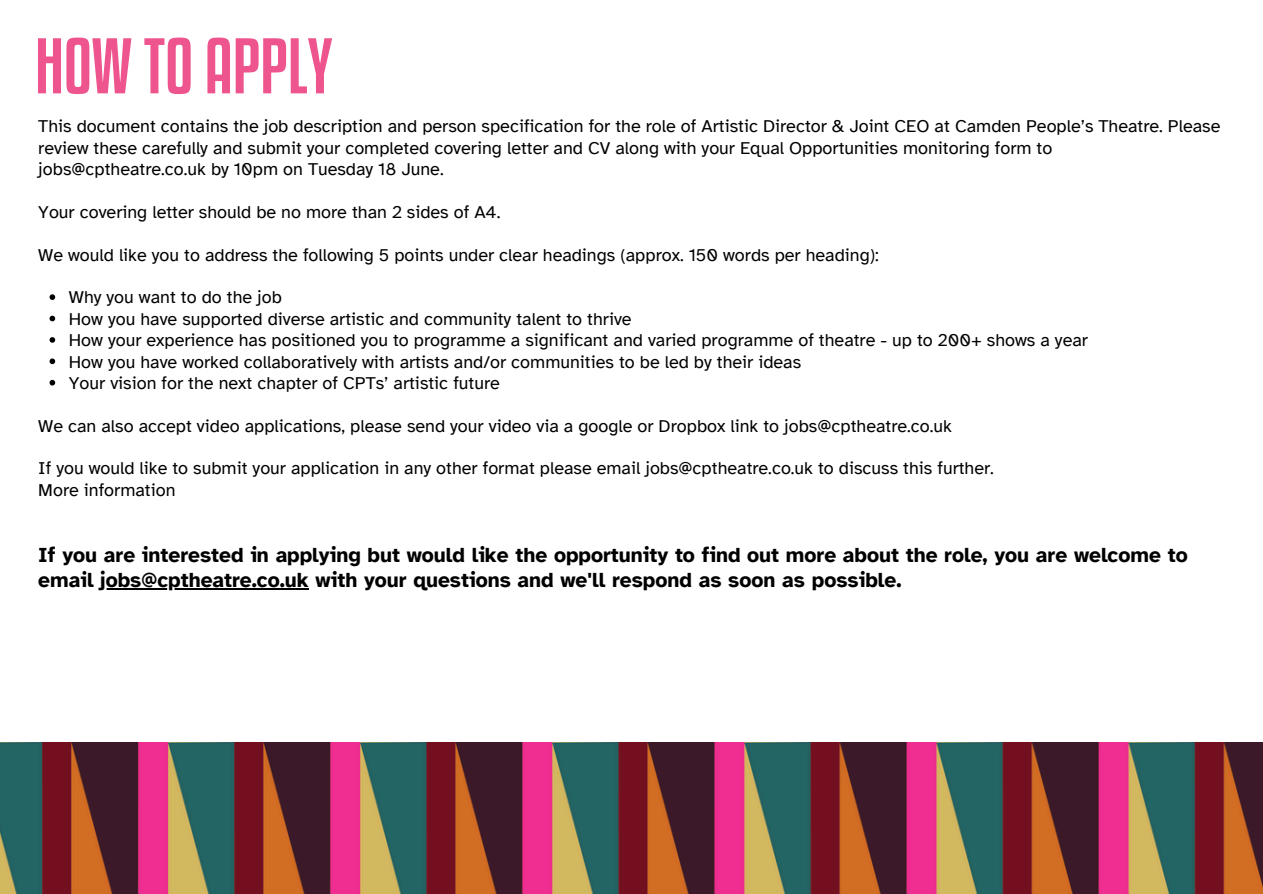
<style>
.page{position:relative;width:1263px;height:894px;background:#fff}
.page>*{position:absolute;margin:0;border:0;box-sizing:border-box;transform-origin:0 0}
.t1{font:69.75px "Kenyan Coffee Rg";color:#ee558e}
.t2{font:700 21px/24.8px "Atkinson Hyperlegible";color:#000}
.t3{font:18px/21.3px "Atkinson Hyperlegible";color:#000}
</style>
<div class="page">
<img style="left:0;top:742px;width:1263px;height:151px">
<svg style="left:50px;top:294px;width:5px;height:6px"></svg>
<svg style="left:50px;top:315px;width:5px;height:6px"></svg>
<svg style="left:50px;top:337px;width:5px;height:5px"></svg>
<svg style="left:50px;top:358px;width:5px;height:6px"></svg>
<svg style="left:50px;top:380px;width:5px;height:5px"></svg>
<hr style="left:100px;top:588px;width:209px;height:1px;background:#000">
<p class="t1" style="left:35px;top:24px;width:299px">HOW TO APPLY</p>
<p class="t3" style="left:38px;top:115px;width:1184px">This document contains the job description and person specification for the role of Artistic Director &amp; Joint CEO at Camden People’s Theatre. Please review these carefully and submit your completed covering letter and CV along with your Equal Opportunities monitoring form to jobs@cptheatre.co.uk by 10pm on Tuesday 18 June.</p>
<p class="t3" style="left:38px;top:201px;width:464px">Your covering letter should be no more than 2 sides of A4.</p>
<p class="t3" style="left:38px;top:244px;width:842px">We would like you to address the following 5 points under clear headings (approx. 150 words per heading):</p>
<p class="t3" style="left:69px;top:286px;width:215px">Why you want to do the job</p>
<p class="t3" style="left:69px;top:308px;width:564px">How you have supported diverse artistic and community talent to thrive</p>
<p class="t3" style="left:69px;top:329px;width:1021px">How your experience has positioned you to programme a significant and varied programme of theatre - up to 200+ shows a year</p>
<p class="t3" style="left:69px;top:351px;width:734px">How you have worked collaboratively with artists and/or communities to be led by their ideas</p>
<p class="t3" style="left:69px;top:372px;width:432px">Your vision for the next chapter of CPTs’ artistic future</p>
<p class="t3" style="left:38px;top:415px;width:915px">We can also accept video applications, please send your video via a google or Dropbox link to jobs@cptheatre.co.uk</p>
<p class="t3" style="left:38px;top:457px;width:957px">If you would like to submit your application in any other format please email jobs@cptheatre.co.uk to discuss this further.</p>
<h2 class="t3" style="left:38px;top:479px;width:139px">More information</h2>
<p class="t2" style="left:38px;top:543px;width:1151px">If you are interested in applying but would like the opportunity to find out more about the role, you are welcome to email jobs@cptheatre.co.uk with your questions and we'll respond as soon as possible.</p>
</div>
